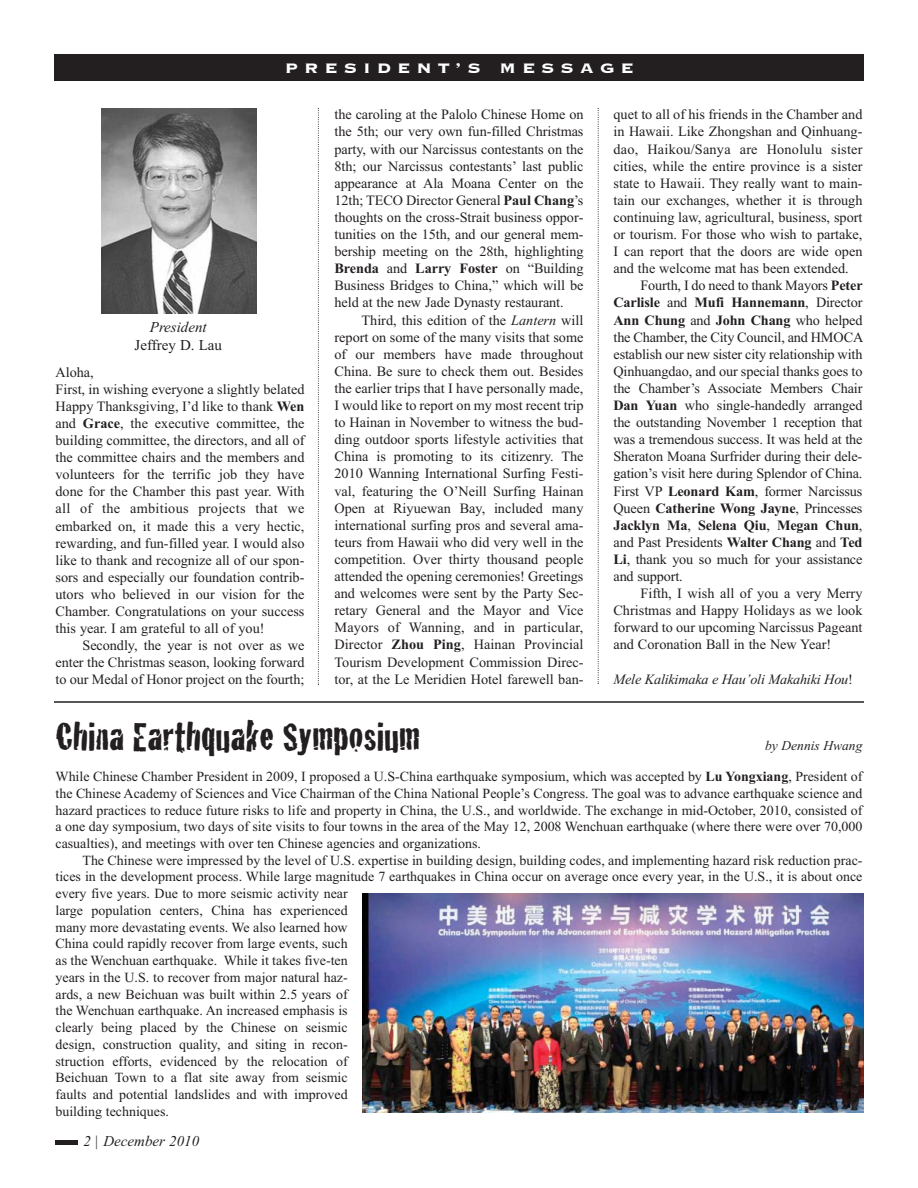
<style>
.page{position:relative;width:918px;height:1188px;background:#fff}
.page>*{position:absolute;margin:0;border:0;box-sizing:border-box;transform-origin:0 0}
.t1{font:42px "Cracked";color:#231f20}
.t2{font:700 18px "Copperplate";letter-spacing:.305em;color:#fff;scale:1.1 1}
.t3{font:italic 15px "Times New Roman";color:#231f20}
.t4{font:15px "Times New Roman";color:#231f20}
.t5{font:14.25px/17.1px "Times New Roman";color:#231f20;text-align:justify}
.t6{font:700 14.25px "Times New Roman";letter-spacing:-.01em;color:#231f20}
.t7{font:italic 14.25px "Times New Roman";letter-spacing:-.015em;color:#231f20}
.t8{font:13.95px/16.8px "Times New Roman";color:#231f20;text-align:justify}
.t9{font:italic 13.5px "Times New Roman";color:#231f20}
.s1{font-weight:700}
.s2{font-style:italic}
.s3{font-weight:400}
.s4{font-style:normal}
</style>
<div class="page">
<svg style="left:318px;top:108px;width:1px;height:577px"></svg>
<svg style="left:598px;top:108px;width:1px;height:576px"></svg>
<img style="left:101px;top:108px;width:155px;height:205px">
<hr style="left:55px;top:1140px;width:23px;height:4px;background:#231f20">
<div style="left:55px;top:54px;width:809px;height:27px;background:#231f20"></div>
<hr style="left:54px;top:701px;width:810px;height:2px;background:#231f20">
<img style="left:363px;top:893px;width:501px;height:220px">
<p class="t2" style="left:285px;top:56px;width:319px">PRESIDENT’S MESSAGE</p>
<p class="t5" style="left:334px;top:107px;width:251px">the caroling at the Palolo Chinese Home on the 5th; our very own fun-filled Christmas party, with our Narcissus contestants on the 8th; our Narcissus contestants’ last public appearance at Ala Moana Center on the 12th; TECO Director General <span class="s1">Paul Chang</span>’s thoughts on the cross-Strait business oppor&shy;tunities on the 15th, and our general mem&shy;bership meeting on the 28th, highlighting <span class="s1">Brenda</span> and <span class="s1">Larry Foster</span> on “Building Business Bridges to China,” which will be held at the new Jade Dynasty restaurant.</p>
<p class="t5" style="left:334px;top:313px;width:251px;text-indent:27px">Third, this edition of the <span class="s2">Lantern</span> will report on some of the many visits that some of our members have made throughout China. Be sure to check them out. Besides the earlier trips that I have personally made, I would like to report on my most recent trip to Hainan in November to witness the bud&shy;ding outdoor sports lifestyle activities that China is promoting to its citizenry. The 2010 Wanning International Surfing Festi&shy;val, featuring the O’Neill Surfing Hainan Open at Riyuewan Bay, included many international surfing pros and several ama&shy;teurs from Hawaii who did very well in the competition. Over thirty thousand people attended the opening ceremonies! Greetings and welcomes were sent by the Party Sec&shy;retary General and the Mayor and Vice Mayors of Wanning, and in particular, Director <span class="s1">Zhou Ping</span>, Hainan Provincial Tourism Development Commission Direc&shy;tor, at the Le Meridien Hotel farewell ban-</p>
<p class="t5" style="left:614px;top:107px;width:251px">quet to all of his friends in the Chamber and</p>
<p class="t5" style="left:614px;top:125px;width:251px">in Hawaii. Like Zhongshan and Qinhuang-</p>
<p class="t5" style="left:614px;top:142px;width:251px">dao, Haikou/Sanya are Honolulu sister</p>
<p class="t5" style="left:614px;top:159px;width:251px">cities, while the entire province is a sister</p>
<p class="t5" style="left:614px;top:176px;width:251px">state to Hawaii. They really want to main-</p>
<p class="t5" style="left:614px;top:193px;width:251px">tain our exchanges, whether it is through</p>
<p class="t5" style="left:614px;top:210px;width:251px">continuing law, agricultural, business, sport</p>
<p class="t5" style="left:614px;top:227px;width:251px">or tourism. For those who wish to partake,</p>
<p class="t5" style="left:614px;top:244px;width:251px">I can report that the doors are wide open</p>
<p class="t5" style="left:614px;top:261px;width:237px">and the welcome mat has been extended.</p>
<p class="t5" style="left:641px;top:278px;width:224px">Fourth, I do need to thank Mayors <span class="s1">Peter</span></p>
<p class="t6" style="left:614px;top:298px;width:251px">Carlisle <span class="s3">and</span> Mufi Hannemann<span class="s3">, Director</span></p>
<p class="t6" style="left:614px;top:315px;width:251px">Ann Chung <span class="s3">and</span> John Chang <span class="s3">who helped</span></p>
<p class="t5" style="left:614px;top:330px;width:251px">the Chamber, the City Council, and HMOCA</p>
<p class="t5" style="left:614px;top:347px;width:251px">establish our new sister city relationship with</p>
<p class="t5" style="left:614px;top:364px;width:251px">Qinhuangdao, and our special thanks goes to</p>
<p class="t5" style="left:614px;top:381px;width:251px">the Chamber’s Associate Members Chair</p>
<p class="t5" style="left:614px;top:398px;width:251px"><span class="s1">Dan Yuan</span> who single-handedly arranged</p>
<p class="t5" style="left:614px;top:415px;width:251px">the outstanding November 1 reception that</p>
<p class="t5" style="left:614px;top:432px;width:251px">was a tremendous success. It was held at the</p>
<p class="t5" style="left:614px;top:449px;width:250px">Sheraton Moana Surfrider during their dele-</p>
<p class="t5" style="left:614px;top:467px;width:251px">gation’s visit here during Splendor of China.</p>
<p class="t5" style="left:614px;top:484px;width:251px">First VP <span class="s1">Leonard Kam</span>, former Narcissus</p>
<p class="t6" style="left:614px;top:503px;width:250px"><span class="s3">Queen</span> Catherine Wong Jayne<span class="s3">, Princesses</span></p>
<p class="t6" style="left:614px;top:520px;width:250px">Jacklyn Ma<span class="s3">,</span> Selena Qiu<span class="s3">,</span> Megan Chun<span class="s3">,</span></p>
<p class="t5" style="left:614px;top:535px;width:250px">and Past Presidents <span class="s1">Walter Chang</span> and <span class="s1">Ted</span></p>
<p class="t5" style="left:613px;top:552px;width:251px"><span class="s1">Li</span>, thank you so much for your assistance</p>
<p class="t5" style="left:613px;top:569px;width:71px">and support.</p>
<p class="t5" style="left:640px;top:586px;width:224px">Fifth, I wish all of you a very Merry</p>
<p class="t5" style="left:613px;top:603px;width:251px">Christmas and Happy Holidays as we look</p>
<p class="t5" style="left:613px;top:620px;width:251px">forward to our upcoming Narcissus Pageant</p>
<p class="t5" style="left:613px;top:638px;width:219px">and Coronation Ball in the New Year!</p>
<p class="t7" style="left:613px;top:674px;width:241px">Mele Kalikimaka e Hau’oli Makahiki Hou<span class="s4">!</span></p>
<p class="t3" style="left:150px;top:321px;width:58px">President</p>
<p class="t4" style="left:135px;top:339px;width:89px">Jeffrey D. Lau</p>
<p class="t5" style="left:55px;top:365px;width:251px;text-align:left">Aloha,<br>First, in wishing everyone a slightly belated Happy Thanksgiving, I’d like to thank <span class="s1">Wen </span>and <span class="s1">Grace</span>, the executive committee, the building committee, the directors, and all of the committee chairs and the members and volunteers for the terrific job they have done for the Chamber this past year. With all of the ambitious projects that we embarked on, it made this a very hectic, rewarding, and fun-filled year. I would also like to thank and recognize all of our spon&shy;sors and especially our foundation contrib&shy;utors who believed in our vision for the Chamber. Congratulations on your success this year. I am grateful to all of you!</p>
<p class="t5" style="left:55px;top:638px;width:251px;text-indent:27px">Secondly, the year is not over as we enter the Christmas season, looking forward to our Medal of Honor project on the fourth;</p>
<h1 class="t1" style="left:55px;top:710px;width:366px">China Earthquake Symposium</h1>
<p class="t9" style="left:765px;top:740px;width:99px">by Dennis Hwang</p>
<p class="t8" style="left:55px;top:769px;width:809px">While Chinese Chamber President in 2009, I proposed a U.S-China earthquake symposium, which was accepted by <span class="s1">Lu Yongxiang</span>, President of the Chinese Academy of Sciences and Vice Chairman of the China National People’s Congress. The goal was to advance earthquake science and hazard practices to reduce future risks to life and property in China, the U.S., and worldwide. The exchange in mid-October, 2010, consisted of a one day symposium, two days of site visits to four towns in the area of the May 12, 2008 Wenchuan earthquake (where there were over 70,000 casualties), and meetings with over ten Chinese agencies and organizations.</p>
<p class="t8" style="left:55px;top:853px;width:809px;text-align:left;text-indent:27px">The Chinese were impressed by the level of U.S. expertise in building design, building codes, and implementing hazard risk reduction prac&shy;tices in the development process. While large magnitude 7 earthquakes in China occur on average once every year, in the U.S., it is about once every five years. Due to more seismic activity near<br>large population centers, China has experienced<br>many more devastating events. We also learned how<br>China could rapidly recover from large events, such<br>as the Wenchuan earthquake. While it takes five-ten<br>years in the U.S. to recover from major natural haz-<br>ards, a new Beichuan was built within 2.5 years of<br>the Wenchuan earthquake. An increased emphasis is<br>clearly being placed by the Chinese on seismic<br>design, construction quality, and siting in recon-<br>struction efforts, evidenced by the relocation of<br>Beichuan Town to a flat site away from seismic<br>faults and potential landslides and with improved<br>building techniques.</p>
<p class="t3" style="left:84px;top:1135px;width:117px">2 | December 2010</p>
</div>
